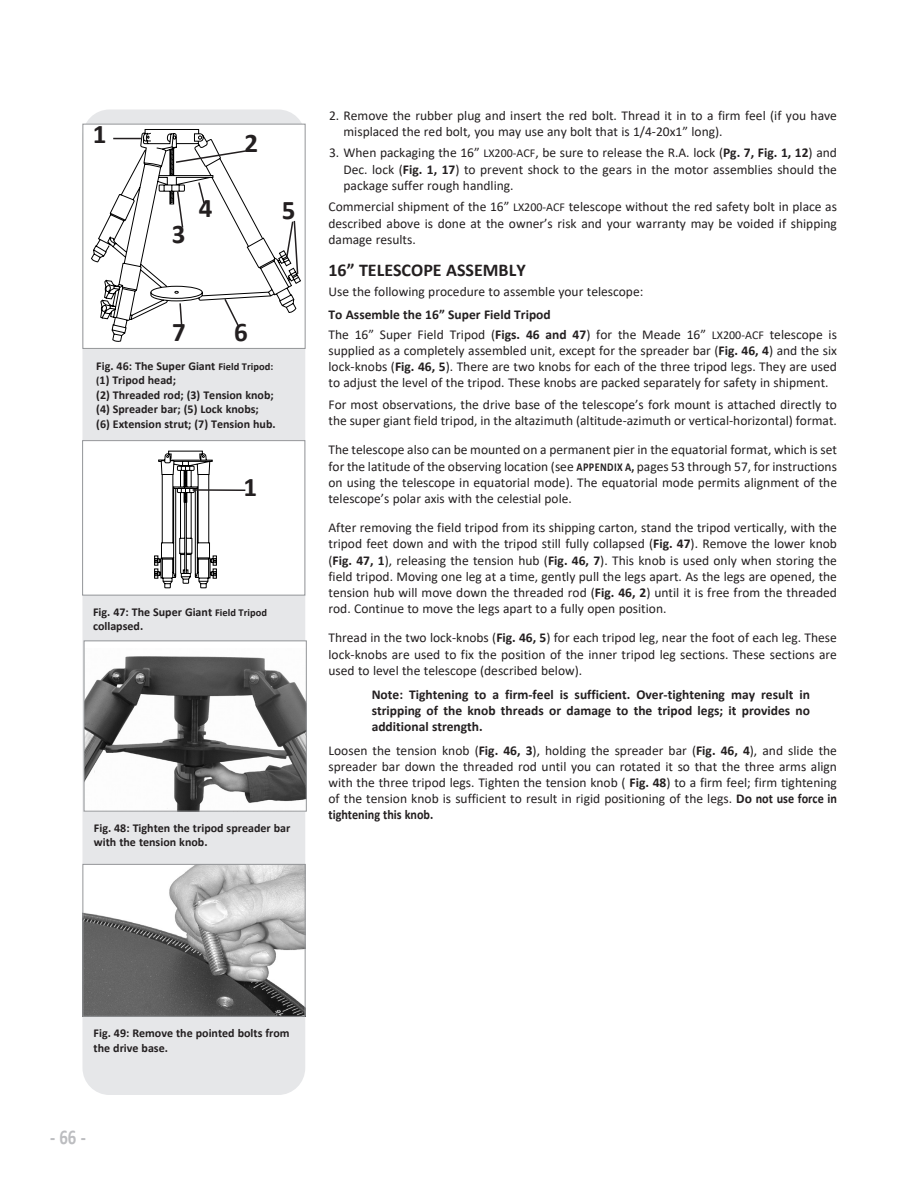
<style>
.page{position:relative;width:918px;height:1188px;background:#fff}
.page>*{position:absolute;margin:0;border:0;box-sizing:border-box;transform-origin:0 0}
.t1{font:700 27px "Calibri";color:#231f20}
.t2{font:700 21px "Calibri";color:#bcbdc0;scale:.8 1}
._12_Bold{font:700 18px "Calibri";color:#231f20}
._10_Medium{font:13.5px/16.2px "Calibri";color:#231f20;text-align:justify}
._10_Medium-2{font:700 13.5px/16.2px "Calibri";color:#231f20;text-align:justify}
._12_Bold-2{font:700 13.5px "Calibri";color:#231f20}
.e-caption_hel-obl_8{font:700 12px/14.4px "Calibri";color:#231f20}
.s1{font-size:10.5px}
.s2{font-size:12px}
.s3{font-weight:700}
.s4{font-weight:700;font-size:12px}
</style>
<div class="page">
<div style="left:82px;top:109px;width:223px;height:986px;background:#e6e7e9;border-radius:27px"></div>
<div style="left:83px;top:124px;width:222px;height:224px;background:#fff"></div>
<svg style="left:91px;top:129px;width:210px;height:213px"></svg>
<div style="left:82px;top:124px;width:224px;height:225px;border:1px solid #939598"></div>
<div style="left:83px;top:441px;width:222px;height:154px;background:#fff"></div>
<svg style="left:154px;top:450px;width:63px;height:138px"></svg>
<div style="left:82px;top:440px;width:223px;height:156px;border:1px solid #939598"></div>
<div style="left:84px;top:641px;width:222px;height:170px;background:#fff"></div>
<img style="left:86px;top:656px;width:219px;height:154px">
<div style="left:84px;top:640px;width:223px;height:172px;border:1px solid #939598"></div>
<img style="left:84px;top:866px;width:220px;height:149px">
<div style="left:82px;top:864px;width:224px;height:153px;border:1px solid #939598"></div>
<svg style="left:113px;top:138px;width:28px;height:1px"></svg>
<svg style="left:174px;top:149px;width:75px;height:15px"></svg>
<svg style="left:176px;top:190px;width:8px;height:39px"></svg>
<svg style="left:197px;top:181px;width:9px;height:24px"></svg>
<svg style="left:285px;top:219px;width:14px;height:57px"></svg>
<svg style="left:223px;top:297px;width:18px;height:32px"></svg>
<svg style="left:179px;top:302px;width:4px;height:27px"></svg>
<hr style="left:193px;top:489px;width:52px;height:2px;background:#231f20">
<p class="t1" style="left:93px;top:115px;width:15px">1</p>
<p class="t1" style="left:244px;top:124px;width:15px">2</p>
<p class="t1" style="left:172px;top:215px;width:15px">3</p>
<p class="t1" style="left:199px;top:189px;width:15px">4</p>
<p class="t1" style="left:282px;top:191px;width:15px">5</p>
<p class="t1" style="left:172px;top:313px;width:15px">7</p>
<p class="t1" style="left:234px;top:313px;width:15px">6</p>
<p class="e-caption_hel-obl_8" style="left:96px;top:359px;width:178px">Fig. 46: The Super Giant <span class="s1">Field Tripod:</span></p>
<p class="e-caption_hel-obl_8" style="left:96px;top:373px;width:81px"><span class="s1">(</span>1) Tripod head;</p>
<p class="e-caption_hel-obl_8" style="left:96px;top:388px;width:179px">(2) Threaded rod; (3) Tension knob;</p>
<p class="e-caption_hel-obl_8" style="left:96px;top:402px;width:164px">(4) Spreader bar; (5) Lock knobs;</p>
<p class="e-caption_hel-obl_8" style="left:96px;top:416px;width:181px">(6) Extension strut; (7) Tension hub.</p>
<p class="t1" style="left:244px;top:468px;width:15px">1</p>
<p class="e-caption_hel-obl_8" style="left:93px;top:604px;width:176px">Fig. 47: The Super Giant <span class="s1">Field Tripod </span>collapsed.</p>
<p class="e-caption_hel-obl_8" style="left:94px;top:821px;width:198px">Fig. 48: Tighten the tripod spreader bar with the tension knob.</p>
<p class="_10_Medium" style="left:344px;top:107px;width:495px;text-indent:-14px">2. Remove the rubber plug and insert the red bolt. Thread it in to a firm feel (if you have misplaced the red bolt, you may use any bolt that is 1/4-20x1” long).</p>
<p class="_10_Medium" style="left:344px;top:145px;width:495px;text-indent:-14px">3. When packaging the 16” <span class="s2">LX200-ACF</span>, be sure to release the R.A. lock (<span class="s3">Pg. 7, Fig. 1, 12</span>) and Dec. lock (<span class="s3">Fig. 1, 17</span>) to prevent shock to the gears in the motor assemblies should the package suffer rough handling.</p>
<p class="_10_Medium" style="left:328px;top:199px;width:510px">Commercial shipment of the 16” <span class="s2">LX200-ACF</span> telescope without the red safety bolt in place as described above is done at the owner’s risk and your warranty may be voided if shipping damage results.</p>
<p class="_12_Bold" style="left:328px;top:258px;width:199px">16” TELESCOPE ASSEMBLY</p>
<p class="_10_Medium" style="left:328px;top:283px;width:316px">Use the following procedure to assemble your telescope:</p>
<p class="_12_Bold-2" style="left:328px;top:305px;width:224px">To Assemble the 16” Super Field Tripod</p>
<p class="_10_Medium" style="left:328px;top:326px;width:510px">The 16” Super Field Tripod (<span class="s3">Figs. 46 and 47</span>) for the Meade 16” <span class="s2">LX200-ACF</span> telescope is supplied as a completely assembled unit, except for the spreader bar (<span class="s3">Fig. 46, 4</span>) and the six lock-knobs (<span class="s3">Fig. 46, 5</span>). There are two knobs for each of the three tripod legs. They are used to adjust the level of the tripod. These knobs are packed separately for safety in shipment.</p>
<p class="_10_Medium" style="left:328px;top:396px;width:510px">For most observations, the drive base of the telescope’s fork mount is attached directly to the super giant field tripod, in the altazimuth (altitude-azimuth or vertical-horizontal) format.</p>
<p class="_10_Medium" style="left:328px;top:442px;width:510px">The telescope also can be mounted on a permanent pier in the equatorial format, which is set for the latitude of the observing location (see <span class="s4">APPENDIX A</span><span class="s3">,</span> pages 53 through 57, for instructions on using the telescope in equatorial mode). The equatorial mode permits alignment of the telescope’s polar axis with the celestial pole.</p>
<p class="_10_Medium" style="left:328px;top:519px;width:510px">After removing the field tripod from its shipping carton, stand the tripod vertically, with the tripod feet down and with the tripod still fully collapsed (<span class="s3">Fig. 47</span>). Remove the lower knob (<span class="s3">Fig. 47, 1</span>), releasing the tension hub (<span class="s3">Fig. 46, 7</span>). This knob is used only when storing the field tripod. Moving one leg at a time, gently pull the legs apart. As the legs are opened, the tension hub will move down the threaded rod (<span class="s3">Fig. 46, 2</span>) until it is free from the threaded rod. Continue to move the legs apart to a fully open position.</p>
<p class="_10_Medium" style="left:328px;top:629px;width:510px">Thread in the two lock-knobs (<span class="s3">Fig. 46, 5</span>) for each tripod leg, near the foot of each leg. These lock-knobs are used to fix the position of the inner tripod leg sections. These sections are used to level the telescope (described below).</p>
<p class="_10_Medium-2" style="left:372px;top:686px;width:440px">Note: Tightening to a firm-feel is sufficient. Over-tightening may result in stripping of the knob threads or damage to the tripod legs; it provides no additional strength.</p>
<p class="_10_Medium" style="left:328px;top:742px;width:510px">Loosen the tension knob (<span class="s3">Fig. 46, 3</span>), holding the spreader bar (<span class="s3">Fig. 46, 4</span>), and slide the spreader bar down the threaded rod until you can rotated it so that the three arms align with the three tripod legs. Tighten the tension knob ( <span class="s3">Fig. 48</span>) to a firm feel; firm tightening of the tension knob is sufficient to result in rigid positioning of the legs. <span class="s3">Do not use force in tightening this knob.</span></p>
<p class="e-caption_hel-obl_8" style="left:94px;top:1026px;width:198px">Fig. 49: Remove the pointed bolts from the drive base.</p>
<p class="t2" style="left:50px;top:1122px;width:46px">- 66 -</p>
</div>
